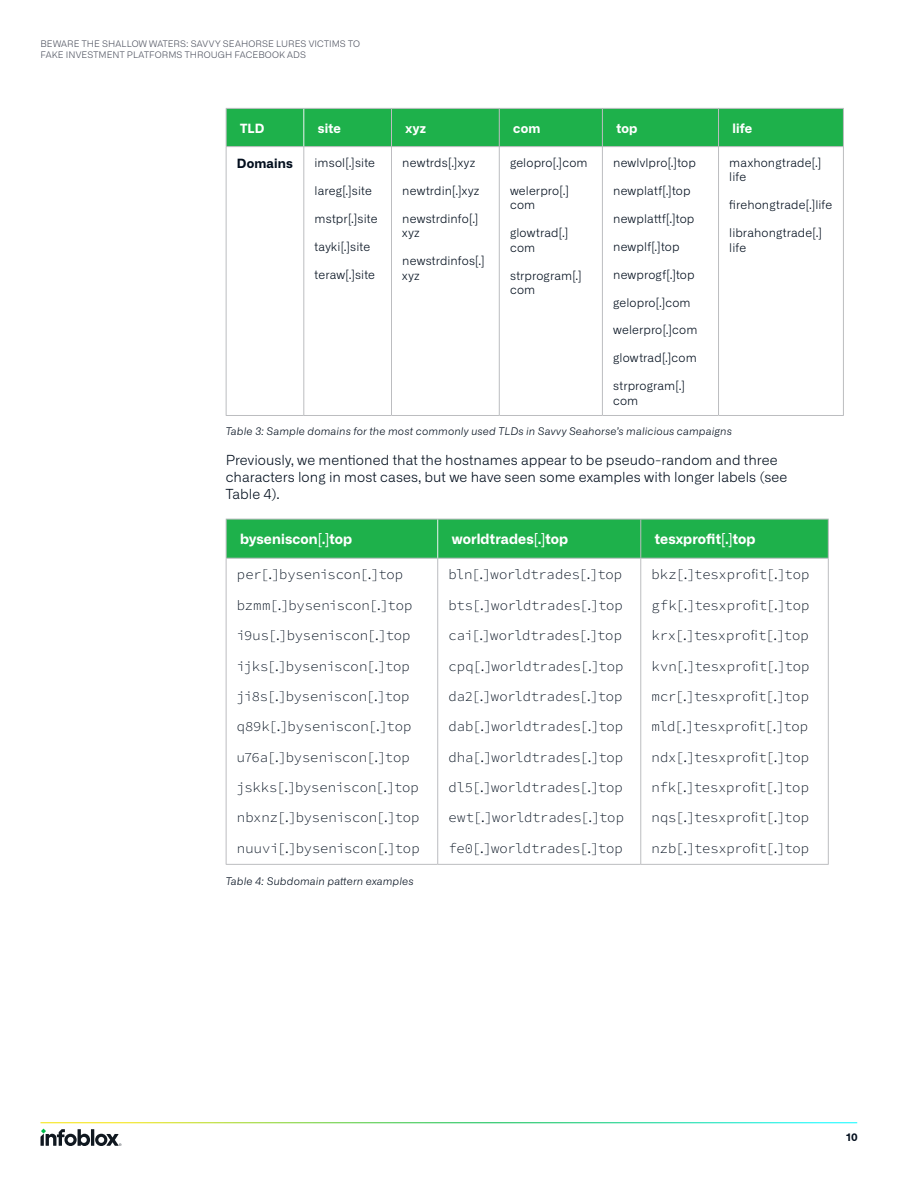
<style>
.page{position:relative;width:918px;height:1188px;background:#fff}
.page>*{position:absolute;margin:0;border:0;box-sizing:border-box;transform-origin:0 0}
.Teable-Text-Left{font:300 13.8px "Source Code Pro";letter-spacing:-.015em;color:#030f1e}
.body_text{font:300 13.8px/16.8px "Alliance No.1";letter-spacing:.005em;color:#030f1e}
.Table_Header_Left{font:700 13.8px "Alliance No.1";letter-spacing:.01em;color:#fff}
.Table_Header_Left-2{font:700 12.75px "Alliance No.1";letter-spacing:.01em;color:#fff}
.Table_Header_Left-3{font:700 12.75px "Alliance No.1";letter-spacing:.01em;color:#030f1e}
.Teable-Text-Left-2{font:300 12px/14.4px "Alliance No.1";letter-spacing:.01em;color:#030f1e}
.Figure_Caption{font:italic 300 10.5px "Alliance No.1";letter-spacing:.015em;color:#030f1e}
.t1{font:700 10.5px "Alliance No.1";color:#030f1e}
.t2{font:300 9px/10.8px "Alliance No.1";letter-spacing:.015em;color:#4d515e}
</style>
<div class="page">
<svg style="left:41px;top:1129px;width:80px;height:17px"></svg>
<div style="left:227px;top:108px;width:616px;height:39px;background:#1eb14b"></div>
<hr style="left:226px;top:146px;width:78px;height:1px;background:#bcbdc0">
<hr style="left:304px;top:146px;width:87px;height:1px;background:#bcbdc0">
<hr style="left:392px;top:146px;width:107px;height:1px;background:#bcbdc0">
<hr style="left:499px;top:146px;width:103px;height:1px;background:#bcbdc0">
<hr style="left:602px;top:146px;width:117px;height:1px;background:#bcbdc0">
<hr style="left:719px;top:146px;width:125px;height:1px;background:#bcbdc0">
<hr style="left:226px;top:108px;width:78px;height:1px;background:#bcbdc0">
<hr style="left:226px;top:109px;width:1px;height:37px;background:#bcbdc0">
<hr style="left:304px;top:108px;width:87px;height:1px;background:#bcbdc0">
<hr style="left:392px;top:108px;width:107px;height:1px;background:#bcbdc0">
<hr style="left:391px;top:109px;width:1px;height:37px;background:#bcbdc0">
<hr style="left:499px;top:108px;width:103px;height:1px;background:#bcbdc0">
<hr style="left:499px;top:109px;width:1px;height:37px;background:#bcbdc0">
<hr style="left:602px;top:108px;width:117px;height:1px;background:#bcbdc0">
<hr style="left:602px;top:109px;width:1px;height:37px;background:#bcbdc0">
<hr style="left:719px;top:108px;width:125px;height:1px;background:#bcbdc0">
<hr style="left:718px;top:109px;width:1px;height:37px;background:#bcbdc0">
<hr style="left:843px;top:109px;width:1px;height:37px;background:#bcbdc0">
<hr style="left:226px;top:147px;width:1px;height:268px;background:#bcbdc0">
<hr style="left:303px;top:147px;width:1px;height:268px;background:#bcbdc0">
<hr style="left:391px;top:147px;width:1px;height:268px;background:#bcbdc0">
<hr style="left:499px;top:147px;width:1px;height:268px;background:#bcbdc0">
<hr style="left:602px;top:147px;width:1px;height:268px;background:#bcbdc0">
<hr style="left:718px;top:147px;width:1px;height:268px;background:#bcbdc0">
<hr style="left:843px;top:147px;width:1px;height:268px;background:#bcbdc0">
<hr style="left:226px;top:415px;width:78px;height:1px;background:#bcbdc0">
<hr style="left:304px;top:415px;width:87px;height:1px;background:#bcbdc0">
<hr style="left:392px;top:415px;width:107px;height:1px;background:#bcbdc0">
<hr style="left:499px;top:415px;width:103px;height:1px;background:#bcbdc0">
<hr style="left:602px;top:415px;width:117px;height:1px;background:#bcbdc0">
<hr style="left:719px;top:415px;width:125px;height:1px;background:#bcbdc0">
<hr style="left:303px;top:109px;width:1px;height:37px;background:#edf3f3">
<div style="left:227px;top:520px;width:601px;height:38px;background:#1eb14b"></div>
<hr style="left:226px;top:558px;width:212px;height:1px;background:#bcbdc0">
<hr style="left:438px;top:558px;width:203px;height:1px;background:#bcbdc0">
<hr style="left:641px;top:558px;width:188px;height:1px;background:#bcbdc0">
<hr style="left:226px;top:519px;width:212px;height:1px;background:#bcbdc0">
<hr style="left:226px;top:519px;width:1px;height:39px;background:#bcbdc0">
<hr style="left:438px;top:519px;width:203px;height:1px;background:#bcbdc0">
<hr style="left:641px;top:519px;width:188px;height:1px;background:#bcbdc0">
<hr style="left:640px;top:519px;width:1px;height:39px;background:#bcbdc0">
<hr style="left:828px;top:519px;width:1px;height:39px;background:#bcbdc0">
<hr style="left:226px;top:559px;width:1px;height:305px;background:#bcbdc0">
<hr style="left:437px;top:559px;width:1px;height:305px;background:#bcbdc0">
<hr style="left:640px;top:559px;width:1px;height:305px;background:#bcbdc0">
<hr style="left:828px;top:559px;width:1px;height:305px;background:#bcbdc0">
<hr style="left:226px;top:864px;width:212px;height:1px;background:#bcbdc0">
<hr style="left:438px;top:864px;width:203px;height:1px;background:#bcbdc0">
<hr style="left:641px;top:864px;width:188px;height:1px;background:#bcbdc0">
<hr style="left:437px;top:519px;width:1px;height:39px;background:#edf3f3">
<p class="t2" style="left:40px;top:39px;width:321px">BEWARE THE SHALLOW WATERS: SAVVY SEAHORSE LURES VICTIMS TO<br>FAKE INVESTMENT PLATFORMS THROUGH FACEBOOK ADS</p>
<p class="Table_Header_Left-2" style="left:240px;top:120px;width:26px">TLD</p>
<p class="Table_Header_Left-2" style="left:318px;top:120px;width:25px">site</p>
<p class="Table_Header_Left-2" style="left:406px;top:120px;width:22px">xyz</p>
<p class="Table_Header_Left-2" style="left:513px;top:120px;width:29px">com</p>
<p class="Table_Header_Left-2" style="left:616px;top:120px;width:23px">top</p>
<p class="Table_Header_Left-2" style="left:733px;top:120px;width:21px">life</p>
<p class="Table_Header_Left-3" style="left:237px;top:155px;width:58px">Domains</p>
<p class="Teable-Text-Left-2" style="left:315px;top:156px;width:62px">imsol[.]site</p>
<p class="Teable-Text-Left-2" style="left:315px;top:183px;width:59px">lareg[.]site</p>
<p class="Teable-Text-Left-2" style="left:315px;top:211px;width:64px">mstpr[.]site</p>
<p class="Teable-Text-Left-2" style="left:315px;top:239px;width:57px">tayki[.]site</p>
<p class="Teable-Text-Left-2" style="left:315px;top:267px;width:62px">teraw[.]site</p>
<p class="Teable-Text-Left-2" style="left:402px;top:156px;width:75px">newtrds[.]xyz</p>
<p class="Teable-Text-Left-2" style="left:402px;top:183px;width:79px">newtrdin[.]xyz</p>
<p class="Teable-Text-Left-2" style="left:402px;top:211px;width:78px">newstrdinfo[.] xyz</p>
<p class="Teable-Text-Left-2" style="left:402px;top:254px;width:84px">newstrdinfos[.] xyz</p>
<p class="Teable-Text-Left-2" style="left:510px;top:156px;width:79px">gelopro[.]com</p>
<p class="Teable-Text-Left-2" style="left:510px;top:183px;width:61px">welerpro[.] com</p>
<p class="Teable-Text-Left-2" style="left:510px;top:226px;width:60px">glowtrad[.] com</p>
<p class="Teable-Text-Left-2" style="left:510px;top:268px;width:73px">strprogram[.] com</p>
<p class="Teable-Text-Left-2" style="left:613px;top:156px;width:84px">newlvlpro[.]top</p>
<p class="Teable-Text-Left-2" style="left:613px;top:183px;width:79px">newplatf[.]top</p>
<p class="Teable-Text-Left-2" style="left:613px;top:211px;width:83px">newplattf[.]top</p>
<p class="Teable-Text-Left-2" style="left:613px;top:239px;width:68px">newplf[.]top</p>
<p class="Teable-Text-Left-2" style="left:613px;top:267px;width:83px">newprogf[.]top</p>
<p class="Teable-Text-Left-2" style="left:613px;top:295px;width:79px">gelopro[.]com</p>
<p class="Teable-Text-Left-2" style="left:613px;top:323px;width:86px">welerpro[.]com</p>
<p class="Teable-Text-Left-2" style="left:613px;top:351px;width:85px">glowtrad[.]com</p>
<p class="Teable-Text-Left-2" style="left:613px;top:379px;width:73px">strprogram[.] com</p>
<p class="Teable-Text-Left-2" style="left:729px;top:156px;width:94px">maxhongtrade[.] life</p>
<p class="Teable-Text-Left-2" style="left:729px;top:198px;width:104px">firehongtrade[.]life</p>
<p class="Teable-Text-Left-2" style="left:729px;top:226px;width:94px">librahongtrade[.] life</p>
<p class="Figure_Caption" style="left:226px;top:425px;width:508px">Table 3: Sample domains for the most commonly used TLDs in Savvy Seahorse’s malicious campaigns</p>
<p class="body_text" style="left:226px;top:452px;width:563px">Previously, we mentioned that the hostnames appear to be pseudo-random and three characters long in most cases, but we have seen some examples with longer labels (see<br>Table 4).</p>
<p class="Table_Header_Left" style="left:240px;top:530px;width:113px">byseniscon[.]top</p>
<p class="Table_Header_Left" style="left:452px;top:530px;width:118px">worldtrades[.]top</p>
<p class="Table_Header_Left" style="left:655px;top:530px;width:102px">tesxprofit[.]top</p>
<p class="Teable-Text-Left" style="left:237px;top:565px;width:168px">per[.]byseniscon[.]top</p>
<p class="Teable-Text-Left" style="left:237px;top:595px;width:177px">bzmm[.]byseniscon[.]top</p>
<p class="Teable-Text-Left" style="left:237px;top:626px;width:175px">i9us[.]byseniscon[.]top</p>
<p class="Teable-Text-Left" style="left:237px;top:656px;width:174px">ijks[.]byseniscon[.]top</p>
<p class="Teable-Text-Left" style="left:237px;top:686px;width:174px">ji8s[.]byseniscon[.]top</p>
<p class="Teable-Text-Left" style="left:237px;top:717px;width:176px">q89k[.]byseniscon[.]top</p>
<p class="Teable-Text-Left" style="left:237px;top:747px;width:174px">u76a[.]byseniscon[.]top</p>
<p class="Teable-Text-Left" style="left:237px;top:777px;width:184px">jskks[.]byseniscon[.]top</p>
<p class="Teable-Text-Left" style="left:237px;top:808px;width:184px">nbxnz[.]byseniscon[.]top</p>
<p class="Teable-Text-Left" style="left:237px;top:838px;width:184px">nuuvi[.]byseniscon[.]top</p>
<p class="Teable-Text-Left" style="left:652px;top:565px;width:159px">bkz[.]tesxprofit[.]top</p>
<p class="Teable-Text-Left" style="left:652px;top:595px;width:159px">gfk[.]tesxprofit[.]top</p>
<p class="Teable-Text-Left" style="left:652px;top:626px;width:159px">krx[.]tesxprofit[.]top</p>
<p class="Teable-Text-Left" style="left:652px;top:656px;width:159px">kvn[.]tesxprofit[.]top</p>
<p class="Teable-Text-Left" style="left:652px;top:686px;width:159px">mcr[.]tesxprofit[.]top</p>
<p class="Teable-Text-Left" style="left:652px;top:717px;width:158px">mld[.]tesxprofit[.]top</p>
<p class="Teable-Text-Left" style="left:652px;top:747px;width:159px">ndx[.]tesxprofit[.]top</p>
<p class="Teable-Text-Left" style="left:652px;top:777px;width:159px">nfk[.]tesxprofit[.]top</p>
<p class="Teable-Text-Left" style="left:652px;top:808px;width:159px">nqs[.]tesxprofit[.]top</p>
<p class="Teable-Text-Left" style="left:652px;top:838px;width:159px">nzb[.]tesxprofit[.]top</p>
<p class="Teable-Text-Left" style="left:449px;top:565px;width:175px">bln[.]worldtrades[.]top</p>
<p class="Teable-Text-Left" style="left:449px;top:595px;width:176px">bts[.]worldtrades[.]top</p>
<p class="Teable-Text-Left" style="left:449px;top:626px;width:175px">cai[.]worldtrades[.]top</p>
<p class="Teable-Text-Left" style="left:449px;top:656px;width:176px">cpq[.]worldtrades[.]top</p>
<p class="Teable-Text-Left" style="left:449px;top:686px;width:176px">da2[.]worldtrades[.]top</p>
<p class="Teable-Text-Left" style="left:449px;top:717px;width:176px">dab[.]worldtrades[.]top</p>
<p class="Teable-Text-Left" style="left:449px;top:747px;width:176px">dha[.]worldtrades[.]top</p>
<p class="Teable-Text-Left" style="left:449px;top:777px;width:176px">dl5[.]worldtrades[.]top</p>
<p class="Teable-Text-Left" style="left:449px;top:808px;width:177px">ewt[.]worldtrades[.]top</p>
<p class="Teable-Text-Left" style="left:449px;top:838px;width:176px">fe0[.]worldtrades[.]top</p>
<p class="Figure_Caption" style="left:226px;top:875px;width:189px">Table 4: Subdomain pattern examples</p>
<p class="t1" style="left:846px;top:1130px;width:13px">10</p>
</div>
